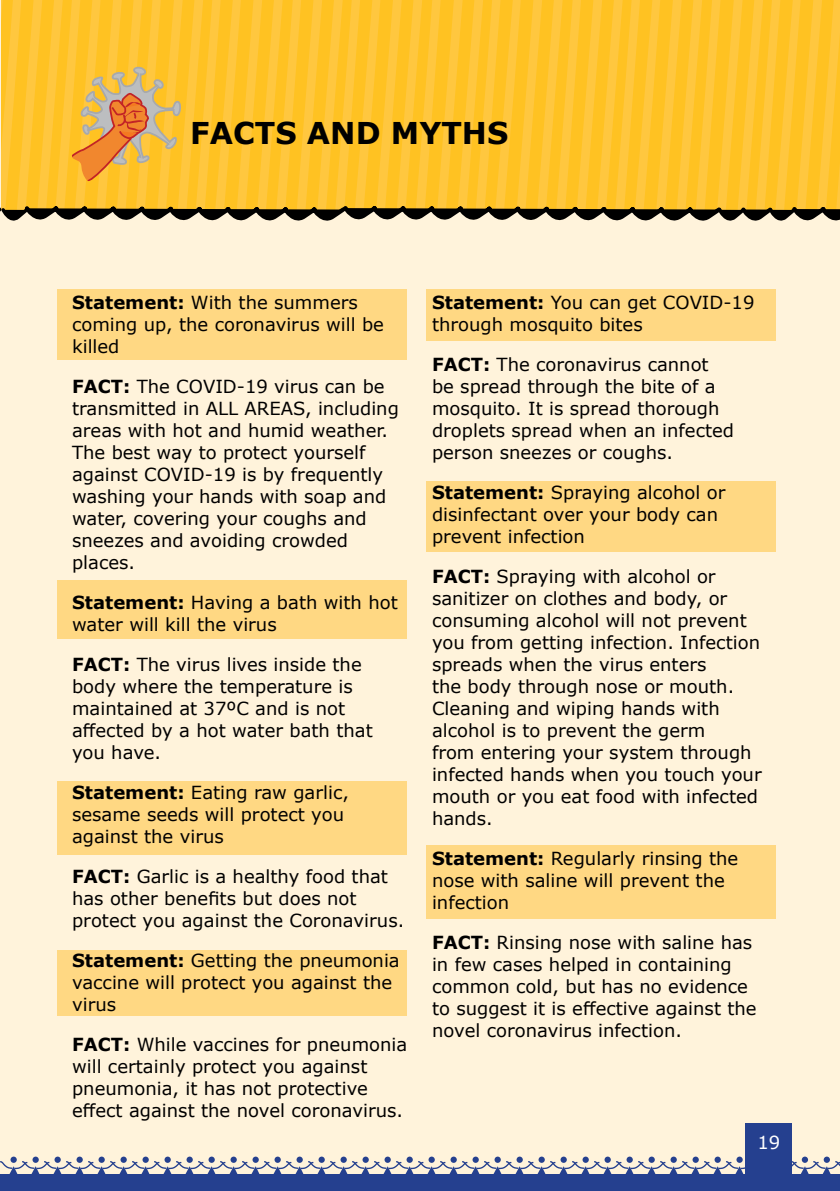
<style>
.page{position:relative;width:840px;height:1191px;background:#fff}
.page>*{position:absolute;margin:0;border:0;box-sizing:border-box;transform-origin:0 0}
.t1{font:700 30px "Verdana";color:#000}
.t2{font:18px/22px "Verdana";color:#000}
.t3{font:18px "Verdana";color:#fff}
.s1{font-weight:700}
</style>
<div class="page">
<div style="left:0;top:0;width:839px;height:1191px;background:#fff3db"></div>
<svg style="left:0;top:1156px;width:839px;height:18px"></svg>
<div style="left:745px;top:1123px;width:46px;height:66px;background:#25408f"></div>
<div style="left:0;top:1174px;width:541px;height:17px;background:#25408f"></div>
<div style="left:503px;top:1174px;width:336px;height:17px;background:#25408f"></div>
<div style="left:57px;top:289px;width:350px;height:71px;background:#ffd883"></div>
<div style="left:425px;top:289px;width:350px;height:52px;background:#ffd883"></div>
<div style="left:425px;top:846px;width:350px;height:73px;background:#ffd883"></div>
<div style="left:425px;top:481px;width:350px;height:71px;background:#ffd883"></div>
<div style="left:57px;top:580px;width:350px;height:58px;background:#ffd883"></div>
<div style="left:57px;top:781px;width:350px;height:73px;background:#ffd883"></div>
<div style="left:57px;top:950px;width:350px;height:65px;background:#ffd883"></div>
<svg style="left:0;top:0;width:839px;height:221px;background:#f3bc32"></svg>
<h1 class="t1" style="left:190px;top:112px;width:319px">FACTS AND MYTHS</h1>
<p class="t2" style="left:72px;top:291px;width:313px"><span class="s1">Statement:</span> With the summers coming up, the coronavirus will be killed</p>
<p class="t2" style="left:72px;top:375px;width:328px"><span class="s1">FACT:</span> The COVID-19 virus can be transmitted in ALL AREAS, including areas with hot and humid weather.<br>The best way to protect yourself against COVID-19 is by frequently washing your hands with soap and water, covering your coughs and sneezes and avoiding crowded places.</p>
<p class="t2" style="left:72px;top:591px;width:327px"><span class="s1">Statement:</span> Having a bath with hot water will kill the virus</p>
<p class="t2" style="left:72px;top:653px;width:302px"><span class="s1">FACT:</span> The virus lives inside the body where the temperature is maintained at 37ºC and is not affected by a hot water bath that you have.</p>
<p class="t2" style="left:72px;top:781px;width:278px"><span class="s1">Statement:</span> Eating raw garlic, sesame seeds will protect you against the virus</p>
<p class="t2" style="left:72px;top:865px;width:333px"><span class="s1">FACT:</span> Garlic is a healthy food that has other benefits but does not protect you against the Coronavirus.</p>
<p class="t2" style="left:72px;top:949px;width:329px"><span class="s1">Statement:</span> Getting the pneumonia vaccine will protect you against the virus</p>
<p class="t2" style="left:72px;top:1033px;width:336px"><span class="s1">FACT:</span> While vaccines for pneumonia will certainly protect you against pneumonia, it has not protective effect against the novel coronavirus.</p>
<p class="t2" style="left:432px;top:291px;width:324px"><span class="s1">Statement:</span> You can get COVID-19 through mosquito bites</p>
<p class="t2" style="left:432px;top:353px;width:303px"><span class="s1">FACT:</span> The coronavirus cannot be spread through the bite of a mosquito. It is spread thorough droplets spread when an infected person sneezes or coughs.</p>
<p class="t2" style="left:432px;top:481px;width:295px"><span class="s1">Statement:</span> Spraying alcohol or disinfectant over your body can prevent infection</p>
<p class="t2" style="left:432px;top:565px;width:331px"><span class="s1">FACT:</span> Spraying with alcohol or sanitizer on clothes and body, or consuming alcohol will not prevent you from getting infection. Infection spreads when the virus enters<br>the body through nose or mouth.<br>Cleaning and wiping hands with alcohol is to prevent the germ<br>from entering your system through infected hands when you touch your mouth or you eat food with infected hands.</p>
<p class="t2" style="left:432px;top:847px;width:308px"><span class="s1">Statement:</span> Regularly rinsing the nose with saline will prevent the infection</p>
<p class="t2" style="left:432px;top:931px;width:326px"><span class="s1">FACT:</span> Rinsing nose with saline has in few cases helped in containing common cold, but has no evidence to suggest it is effective against the novel coronavirus infection.</p>
<p class="t3" style="left:757px;top:1130px;width:24px">19</p>
</div>
